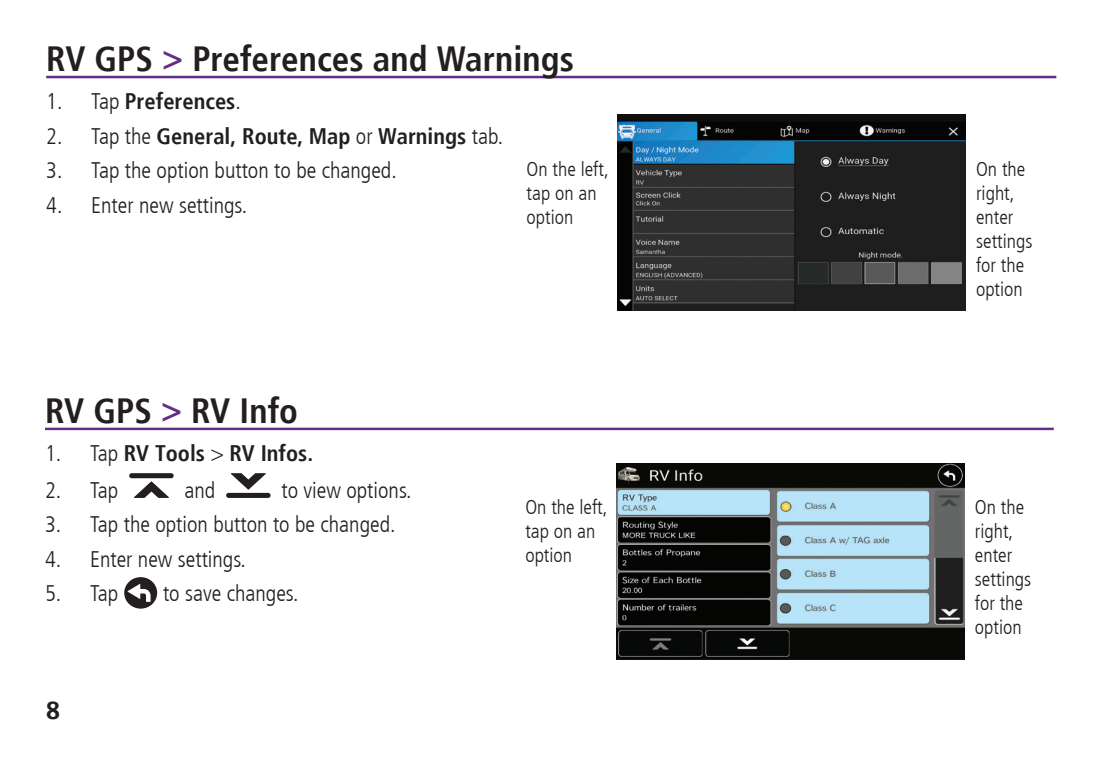
<style>
.page{position:relative;width:1100px;height:765px;background:#fff}
.page>*{position:absolute;margin:0;border:0;box-sizing:border-box;transform-origin:0 0}
.Headers{font:700 condensed 35px "Frutiger";color:#231f20}
.t1{font:700 25px "Frutiger";color:#231f20}
.Paragraph_1_Bullets{font:300 condensed 22.5px "Frutiger";color:#231f20}
.Paragraph_1_Bullets-2{font:700 condensed 22.5px "Frutiger";color:#231f20}
.t2{font:300 condensed 20px/24px "Frutiger";color:#231f20}
.s1{color:#642d89}
.s2{font-weight:300}
</style>
<div class="page">
<hr style="left:45px;top:428px;width:1008px;height:2px;background:#642d89">
<svg style="left:129px;top:473px;width:45px;height:25px"></svg>
<svg style="left:226px;top:473px;width:45px;height:25px"></svg>
<div style="left:124px;top:577px;width:33px;height:32px;background:#231f20;border-radius:50%"></div>
<svg style="left:128px;top:584px;width:23px;height:18px"></svg>
<img style="left:616px;top:464px;width:349px;height:196px">
<hr style="left:46px;top:76px;width:1010px;height:2px;background:#642d89">
<img style="left:617px;top:115px;width:348px;height:195px">
<p class="Headers" style="left:46px;top:44px;width:529px">RV GPS <span class="s1">&gt;</span> Preferences and Warnings</p>
<p class="Paragraph_1_Bullets-2" style="left:46px;top:92px;width:196px"><span class="s2">1. Tap</span> Preferences<span class="s2">.</span></p>
<p class="Paragraph_1_Bullets-2" style="left:46px;top:126px;width:458px"><span class="s2">2. Tap the</span> General, Route, Map <span class="s2">or</span> Warnings <span class="s2">tab.</span></p>
<p class="Paragraph_1_Bullets" style="left:46px;top:161px;width:352px">3. Tap the option button to be changed.</p>
<p class="Paragraph_1_Bullets" style="left:46px;top:195px;width:202px">4. Enter new settings.</p>
<p class="t2" style="left:526px;top:158px;width:84px">On the left, tap on an option</p>
<p class="t2" style="left:976px;top:158px;width:58px">On the right, enter settings for the option</p>
<p class="Headers" style="left:45px;top:396px;width:254px">RV GPS <span class="s1">&gt;</span> RV Info</p>
<p class="Paragraph_1_Bullets-2" style="left:45px;top:443px;width:270px"><span class="s2">1. Tap</span> RV Tools <span class="s2">&gt;</span> RV Infos.</p>
<p class="Paragraph_1_Bullets" style="left:45px;top:480px;width:75px">2. Tap</p>
<p class="Paragraph_1_Bullets" style="left:184px;top:480px;width:32px">and</p>
<p class="Paragraph_1_Bullets" style="left:281px;top:480px;width:132px">to view options.</p>
<p class="Paragraph_1_Bullets" style="left:45px;top:515px;width:352px">3. Tap the option button to be changed.</p>
<p class="Paragraph_1_Bullets" style="left:45px;top:549px;width:202px">4. Enter new settings.</p>
<p class="Paragraph_1_Bullets" style="left:45px;top:584px;width:75px">5. Tap</p>
<p class="Paragraph_1_Bullets" style="left:163px;top:584px;width:137px">to save changes.</p>
<p class="t1" style="left:46px;top:699px;width:15px">8</p>
<p class="t2" style="left:525px;top:496px;width:84px">On the left, tap on an option</p>
<p class="t2" style="left:975px;top:496px;width:58px">On the right, enter settings for the option</p>
</div>
